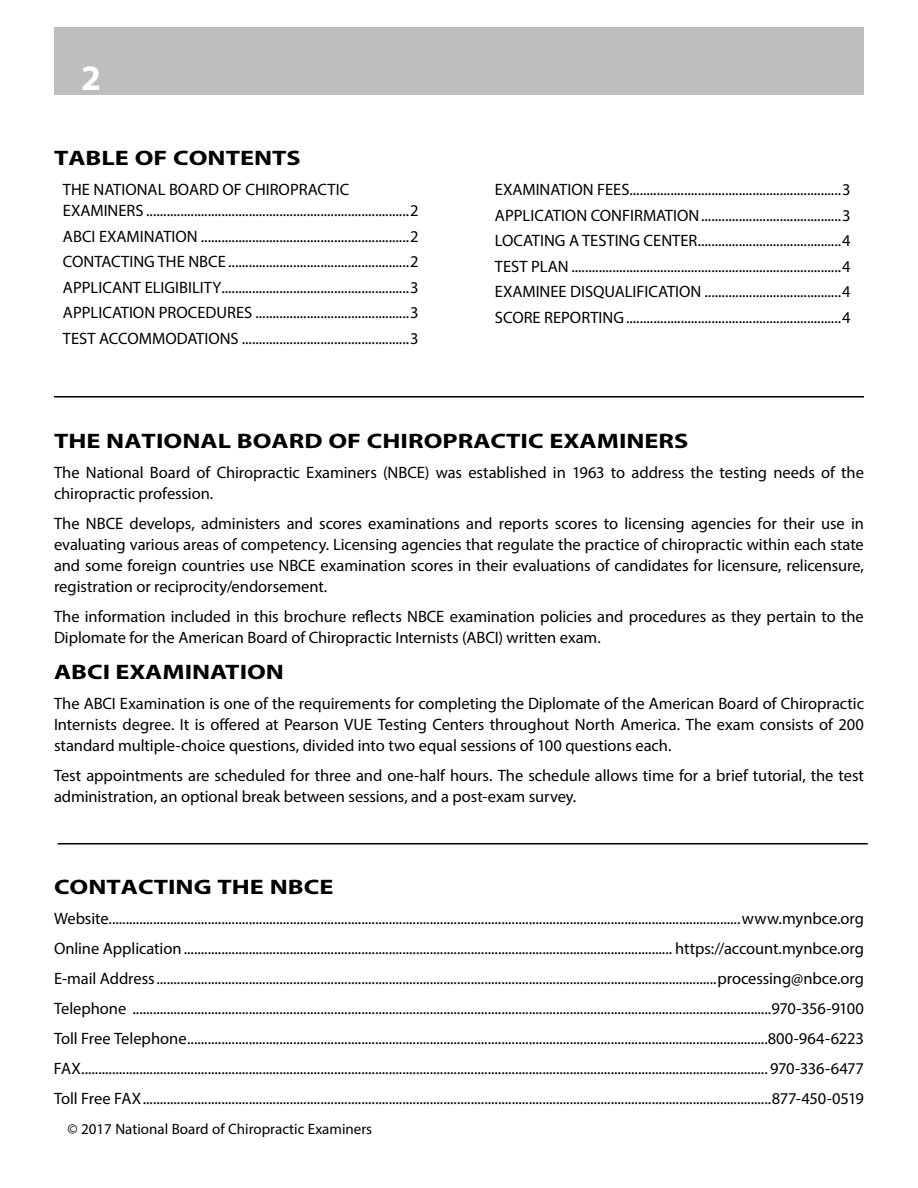
<style>
.page{position:relative;width:918px;height:1188px;background:#fff}
.page>*{position:absolute;margin:0;border:0;box-sizing:border-box;transform-origin:0 0}
.t1{font:700 36px "Myriad Pro";color:#fff}
.t2{font:700 21px "Myriad Pro";color:#000;scale:1.25 1}
.t3{font:16.5px/21px "Myriad Pro";letter-spacing:-.005em;color:#000;text-align:justify}
.t4{font:15px "Myriad Pro";color:#000}
</style>
<div class="page">
<div style="left:54px;top:27px;width:810px;height:67px;background:#bcbec0"></div>
<hr style="left:54px;top:396px;width:810px;height:2px;background:#000">
<hr style="left:58px;top:843px;width:810px;height:1px;background:#000">
<h1 class="t1" style="left:81px;top:54px;width:21px">2</h1>
<p class="t2" style="left:54px;top:145px;width:199px">TABLE OF CONTENTS</p>
<p class="t3" style="left:63px;top:179px;width:357px">THE NATIONAL BOARD OF CHIROPRACTIC<br>EXAMINERS .............................................................................2</p>
<p class="t3" style="left:63px;top:223px;width:357px;line-height:25.5px">ABCI EXAMINATION .............................................................2<br>CONTACTING THE NBCE .....................................................2<br>APPLICANT ELIGIBILITY.......................................................3<br>APPLICATION PROCEDURES .............................................3<br>TEST ACCOMMODATIONS .................................................3</p>
<p class="t3" style="left:495px;top:177px;width:357px;line-height:25.5px">EXAMINATION FEES..............................................................3<br>APPLICATION CONFIRMATION.........................................3<br>LOCATING A TESTING CENTER..........................................4<br>TEST PLAN ...............................................................................4<br>EXAMINEE DISQUALIFICATION ........................................4<br>SCORE REPORTING...............................................................4</p>
<p class="t2" style="left:54px;top:427px;width:509px">THE NATIONAL BOARD OF CHIROPRACTIC EXAMINERS</p>
<p class="t3" style="left:54px;top:461px;width:812px">The National Board of Chiropractic Examiners (NBCE) was established in 1963 to address the testing needs of the chiropractic profession.</p>
<p class="t3" style="left:54px;top:512px;width:812px">The NBCE develops, administers and scores examinations and reports scores to licensing agencies for their use in evaluating various areas of competency. Licensing agencies that regulate the practice of chiropractic within each state and some foreign countries use NBCE examination scores in their evaluations of candidates for licensure, relicensure, registration or reciprocity/endorsement.</p>
<p class="t3" style="left:54px;top:605px;width:811px">The information included in this brochure reflects NBCE examination policies and procedures as they pertain to the<br>Diplomate for the American Board of Chiropractic Internists (ABCI) written exam.</p>
<p class="t2" style="left:54px;top:658px;width:186px">ABCI EXAMINATION</p>
<p class="t3" style="left:54px;top:692px;width:812px">The ABCI Examination is one of the requirements for completing the Diplomate of the American Board of Chiropractic Internists degree. It is offered at Pearson VUE Testing Centers throughout North America. The exam consists of 200 standard multiple-choice questions, divided into two equal sessions of 100 questions each.</p>
<p class="t3" style="left:54px;top:764px;width:812px">Test appointments are scheduled for three and one-half hours. The schedule allows time for a brief tutorial, the test administration, an optional break between sessions, and a post-exam survey.</p>
<p class="t2" style="left:54px;top:873px;width:225px">CONTACTING THE NBCE</p>
<p class="t3" style="left:54px;top:903px;width:812px;line-height:30px">Website.........................................................................................................................................................................................www.mynbce.org Online Application............................................................................................................................................... https://account.mynbce.org E-mail Address....................................................................................................................................................................processing@nbce.org Telephone ...........................................................................................................................................................................................970-356-9100<br>Toll Free Telephone..........................................................................................................................................................................800-964-6223<br>FAX......................................................................................................................................................................................................... 970-336-6477<br>Toll Free FAX........................................................................................................................................................................................877-450-0519</p>
<p class="t4" style="left:68px;top:1120px;width:306px">© 2017 National Board of Chiropractic Examiners</p>
</div>
